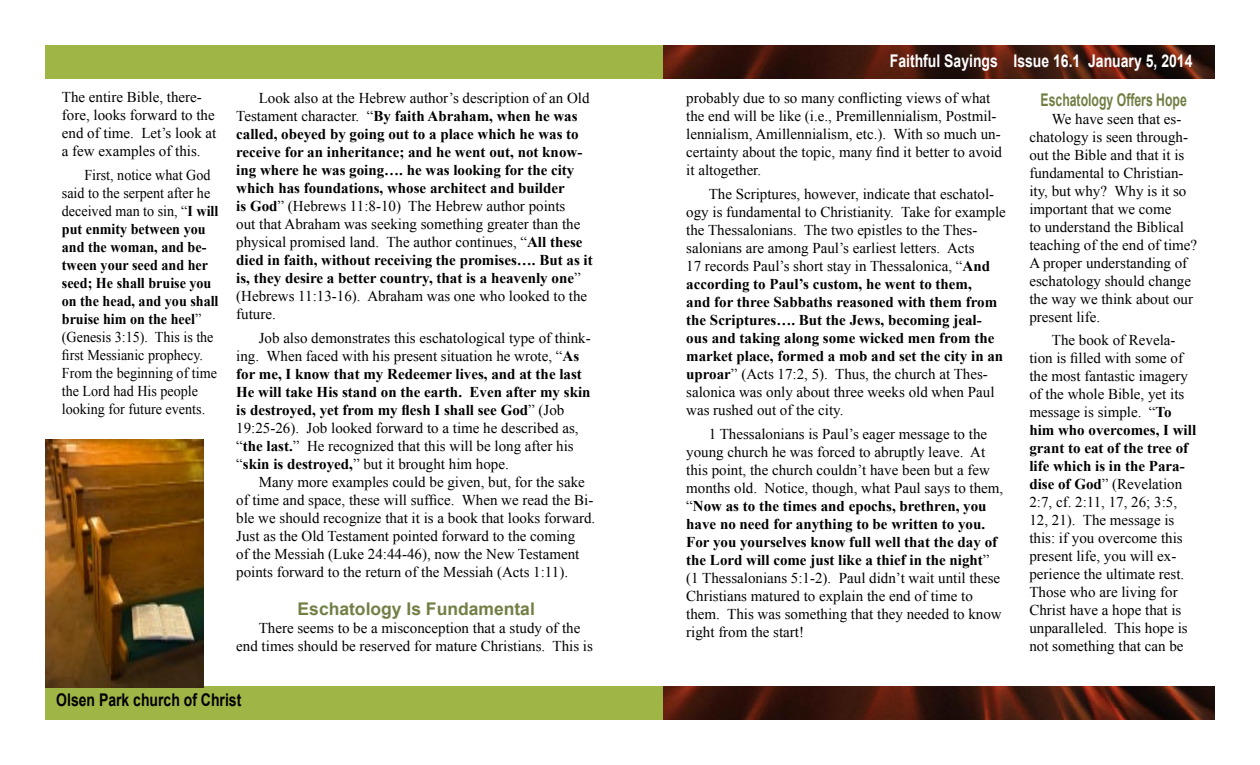
<style>
.page{position:relative;width:1260px;height:765px;background:#fff}
.page>*{position:absolute;margin:0;border:0;box-sizing:border-box;transform-origin:0 0}
.t1{font:700 17.5px "Arial";color:#fff;scale:.8 1}
.t2{font:700 17.5px "Arial";color:#717f45}
.t3{font:700 17.5px "Arial";color:#000;scale:.8 1}
.t4{font:700 17.5px "Arial";color:#717f45;scale:.7 1}
.t5{font:15px/18px "Times New Roman";color:#000}
.t6{font:700 15px/18px "Times New Roman";color:#000}
.t7{font:15px/18px "Times New Roman";color:#000;scale:.94 1}
.s1{font-weight:700}
.s2{font-weight:400}
</style>
<div class="page">
<div style="left:45px;top:45px;width:630px;height:34px;background:#9fb546"></div>
<div style="left:45px;top:686px;width:630px;height:34px;background:#9fb546"></div>
<img style="left:664px;top:686px;width:551px;height:34px">
<img style="left:664px;top:45px;width:551px;height:34px">
<img style="left:45px;top:440px;width:159px;height:247px">
<p class="t5" style="left:62px;top:88px;width:156px">The entire Bible, there&shy;fore, looks forward to the end of time. Let’s look at a few examples of this.</p>
<p class="t7" style="left:62px;top:166px;width:168px;text-indent:22px">First, notice what God said to the serpent after he deceived man to sin, “<span class="s1">I will put enmity between you and the woman, and be&shy;tween your seed and her seed; He shall bruise you on the head, and you shall bruise him on the heel</span>” (Genesis 3:15). This is the first Messianic prophecy.<br>From the beginning of time the Lord had His people looking for future events.</p>
<p class="t6" style="left:236px;top:89px;width:358px;text-indent:23px"><span class="s2">Look also at the Hebrew author’s description of an Old Testament character. “</span>By faith Abraham, when he was called, obeyed by going out to a place which he was to receive for an inheritance; and he went out, not know&shy;ing where he was going…. he was looking for the city which has foundations, whose architect and builder<br>is God<span class="s2">” (Hebrews 11:8-10) The Hebrew author points<br>out that Abraham was seeking something greater than the physical promised land. The author continues, “</span>All these died in faith, without receiving the promises…. But as it is, they desire a better country, that is a heavenly one<span class="s2">” (Hebrews 11:13-16). Abraham was one who looked to the future.</span></p>
<p class="t5" style="left:236px;top:329px;width:356px;text-indent:23px">Job also demonstrates this eschatological type of think&shy;ing. When faced with his present situation he wrote, “<span class="s1">As for me, I know that my Redeemer lives, and at the last He will take His stand on the earth. Even after my skin is destroyed, yet from my flesh I shall see God</span>” (Job 19:25-26). Job looked forward to a time he described as, “<span class="s1">the last.</span>” He recognized that this will be long after his “<span class="s1">skin is destroyed,</span>” but it brought him hope.</p>
<p class="t5" style="left:236px;top:473px;width:361px;text-indent:22px">Many more examples could be given, but, for the sake of time and space, these will suffice. When we read the Bi&shy;ble we should recognize that it is a book that looks forward.<br>Just as the Old Testament pointed forward to the coming<br>of the Messiah (Luke 24:44-46), now the New Testament points forward to the return of the Messiah (Acts 1:11).</p>
<p class="t2" style="left:298px;top:597px;width:239px">Eschatology Is Fundamental</p>
<p class="t5" style="left:236px;top:618px;width:358px;text-indent:22px">There seems to be a misconception that a study of the end times should be reserved for mature Christians. This is</p>
<p class="t3" style="left:56px;top:688px;width:233px">Olsen Park church of Christ</p>
<p class="t1" style="left:890px;top:49px;width:380px">Faithful Sayings Issue 16.1 January 5, 2014</p>
<p class="t5" style="left:686px;top:89px;width:317px">probably due to so many conflicting views of what the end will be like (i.e., Premillennialism, Postmil&shy;lennialism, Amillennialism, etc.). With so much un&shy;certainty about the topic, many find it better to avoid it altogether.</p>
<p class="t5" style="left:686px;top:185px;width:321px;text-indent:23px">The Scriptures, however, indicate that eschatol&shy;ogy is fundamental to Christianity. Take for example the Thessalonians. The two epistles to the Thes&shy;salonians are among Paul’s earliest letters. Acts<br>17 records Paul’s short stay in Thessalonica, “<span class="s1">And according to Paul’s custom, he went to them,<br>and for three Sabbaths reasoned with them from the Scriptures…. But the Jews, becoming jeal&shy;ous and taking along some wicked men from the market place, formed a mob and set the city in an uproar</span>” (Acts 17:2, 5). Thus, the church at Thes&shy;salonica was only about three weeks old when Paul was rushed out of the city.</p>
<p class="t5" style="left:686px;top:424px;width:319px;text-indent:22px">1 Thessalonians is Paul’s eager message to the young church he was forced to abruptly leave. At this point, the church couldn’t have been but a few months old. Notice, though, what Paul says to them, “<span class="s1">Now as to the times and epochs, brethren, you have no need for anything to be written to you.<br>For you yourselves know full well that the day of the Lord will come just like a thief in the night</span>” (1 Thessalonians 5:1-2). Paul didn’t wait until these Christians matured to explain the end of time to them. This was something that they needed to know right from the start!</p>
<p class="t4" style="left:1041px;top:88px;width:211px">Eschatology Offers Hope</p>
<p class="t5" style="left:1029px;top:110px;width:169px;text-indent:22px">We have seen that es&shy;chatology is seen through&shy;out the Bible and that it is fundamental to Christian&shy;ity, but why? Why is it so important that we come<br>to understand the Biblical teaching of the end of time?<br>A proper understanding of eschatology should change the way we think about our present life.</p>
<p class="t5" style="left:1029px;top:331px;width:168px;text-indent:22px">The book of Revela&shy;tion is filled with some of the most fantastic imagery of the whole Bible, yet its message is simple. “<span class="s1">To him who overcomes, I will grant to eat of the tree of life which is in the Para&shy;dise of God</span>” (Revelation<br>2:7, cf. 2:11, 17, 26; 3:5,<br>12, 21). The message is this: if you overcome this present life, you will ex&shy;perience the ultimate rest.<br>Those who are living for<br>Christ have a hope that is unparalleled. This hope is not something that can be</p>
</div>
